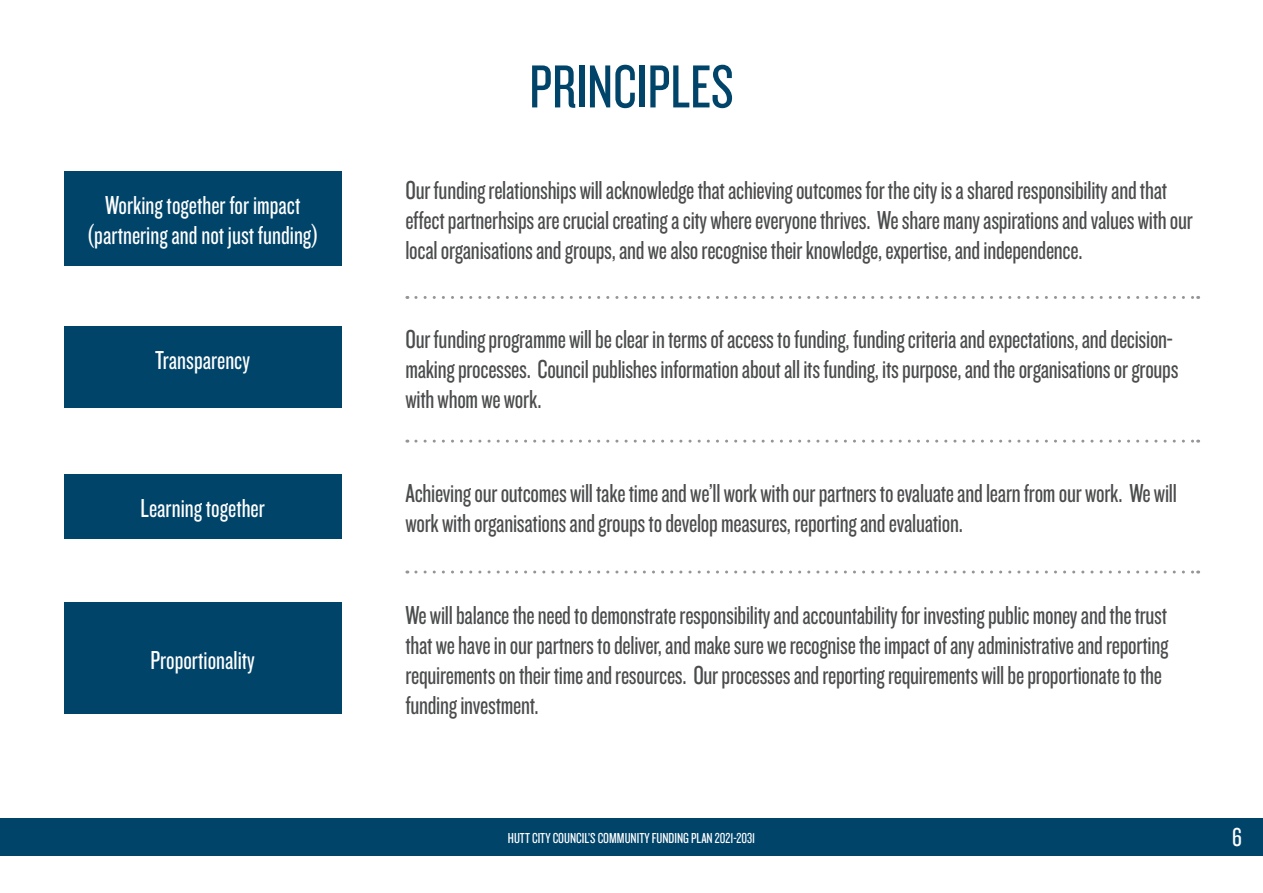
<style>
.page{position:relative;width:1263px;height:893px;background:#fff}
.page>*{position:absolute;margin:0;border:0;box-sizing:border-box;transform-origin:0 0}
.t1{font:63px "Knockout 28 Junior Feathrwt";color:#00446a}
.t2{font:27px/30px "Knockout 28 Junior Feathrwt";letter-spacing:-.01em;color:#4b4c4d}
.t3{font:27px/30px "Knockout 28 Junior Feathrwt";color:#fff;text-align:center}
.t4{font:15px "Knockout 28 Junior Feathrwt";color:#fff}
</style>
<div class="page">
<svg style="left:416px;top:296px;width:783px;height:3px"></svg>
<svg style="left:416px;top:440px;width:783px;height:3px"></svg>
<svg style="left:416px;top:570px;width:783px;height:3px"></svg>
<div style="left:64px;top:171px;width:278px;height:94px;background:#00446a"></div>
<div style="left:64px;top:326px;width:278px;height:82px;background:#00446a"></div>
<div style="left:64px;top:602px;width:278px;height:112px;background:#00446a"></div>
<div style="left:64px;top:474px;width:278px;height:65px;background:#00446a"></div>
<div style="left:0;top:818px;width:1263px;height:37px;background:#00446a"></div>
<p class="t3" style="left:87px;top:189px;width:234px">Working together for impact (partnering and not just funding)</p>
<p class="t3" style="left:155px;top:344px;width:96px">Transparency</p>
<p class="t3" style="left:141px;top:492px;width:126px">Learning together</p>
<p class="t3" style="left:150px;top:644px;width:106px">Proportionality</p>
<p class="t1" style="left:529px;top:48px;width:206px">PRINCIPLES</p>
<p class="t2" style="left:405px;top:174px;width:789px">Our funding relationships will acknowledge that achieving outcomes for the city is a shared responsibility and that effect partnerhsips are crucial creating a city where everyone thrives. We share many aspirations and values with our local organisations and groups, and we also recognise their knowledge, expertise, and independence.</p>
<p class="t2" style="left:405px;top:323px;width:775px">Our funding programme will be clear in terms of access to funding, funding criteria and expectations, and decision&shy;making processes. Council publishes information about all its funding, its purpose, and the organisations or groups with whom we work.</p>
<p class="t2" style="left:405px;top:477px;width:773px">Achieving our outcomes will take time and we’ll work with our partners to evaluate and learn from our work. We will work with organisations and groups to develop measures, reporting and evaluation.</p>
<p class="t2" style="left:405px;top:599px;width:765px">We will balance the need to demonstrate responsibility and accountability for investing public money and the trust that we have in our partners to deliver, and make sure we recognise the impact of any administrative and reporting requirements on their time and resources. Our processes and reporting requirements will be proportionate to the funding investment.</p>
<p class="t4" style="left:508px;top:828px;width:249px">HUTT CITY COUNCIL’S COMMUNITY FUNDING PLAN 2021-2031</p>
<p class="t3" style="left:1232px;top:821px;width:11px">6</p>
</div>
